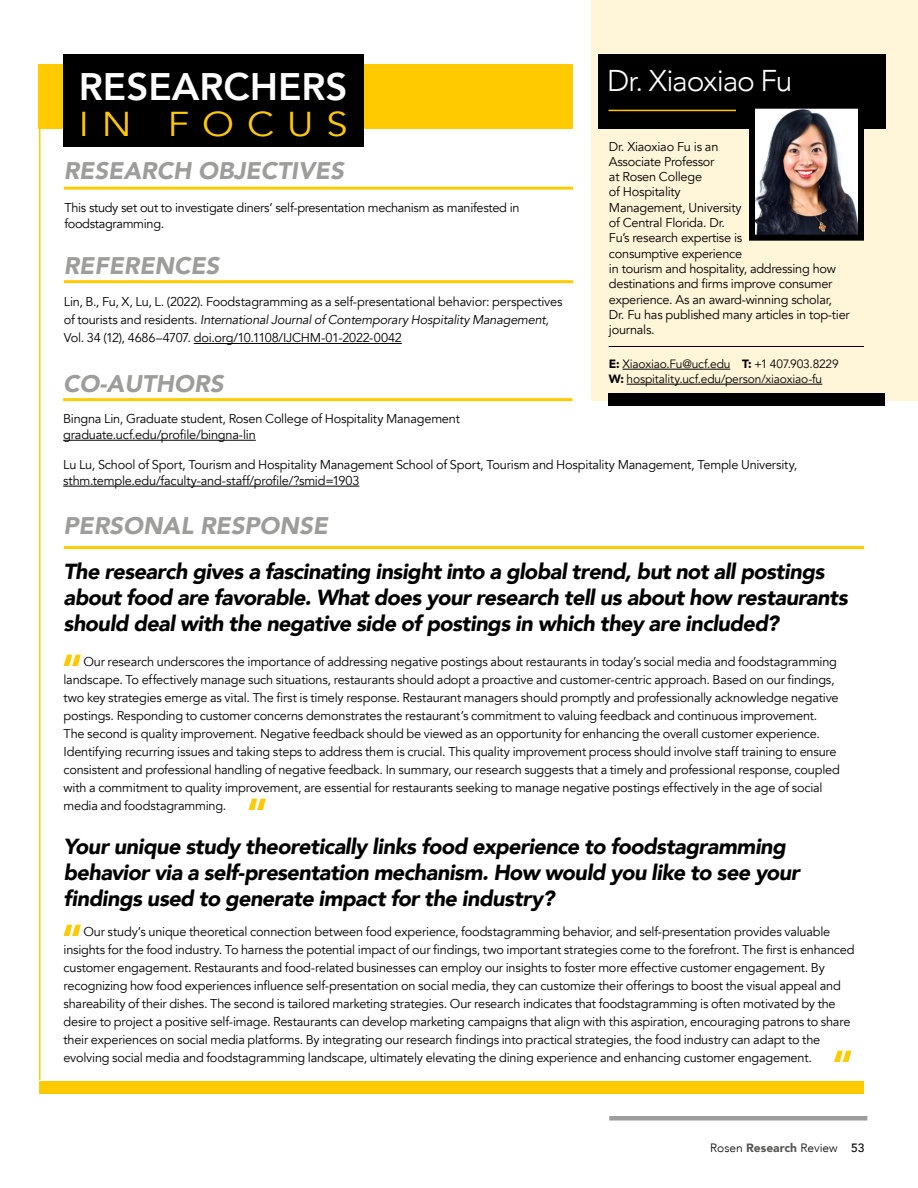
<style>
.page{position:relative;width:918px;height:1188px;background:#fff}
.page>*{position:absolute;margin:0;border:0;box-sizing:border-box;transform-origin:0 0}
.t1{font:800 38.25px "Avenir";color:#fff}
.t2{font:34.5px "Avenir";letter-spacing:.34em;color:#ffca00;scale:1.11 1}
.Subtitle{font:300 30px "Avenir";letter-spacing:-.035em;color:#fff}
.t3{font:italic 900 24px "Avenir";color:#9d9d9c}
.Q_A_Question{font:italic 900 21.75px/26.1px "Avenir";letter-spacing:-.025em;color:#000}
.Q_A_Body_Text{font:12.75px/18px "Avenir";letter-spacing:-.015em;color:#000}
.Detail_Body_Text{font:12.75px/15.3px "Avenir";letter-spacing:-.02em;color:#000}
.t4{font:12px "Avenir";letter-spacing:-.015em;color:#000}
.t5{font:300 12px "Avenir";color:#000}
.s1{font-style:italic}
.s2{font-weight:900}
.s3{font-weight:900;color:#575756}
.s4{font-weight:500}
</style>
<div class="page">
<hr style="left:609px;top:1116px;width:258px;height:4px;background:#9d9d9c">
<div style="left:591px;top:0;width:327px;height:400px;background:#fff5d8"></div>
<hr style="left:64px;top:280px;width:509px;height:3px;background:#ffca00">
<hr style="left:63px;top:398px;width:510px;height:3px;background:#ffca00">
<hr style="left:64px;top:187px;width:509px;height:3px;background:#ffca00">
<hr style="left:194px;top:343px;width:208px;height:1px;background:#000">
<hr style="left:63px;top:440px;width:193px;height:1px;background:#000">
<hr style="left:63px;top:486px;width:296px;height:1px;background:#000">
<hr style="left:64px;top:546px;width:800px;height:3px;background:#ffca00">
<svg style="left:63px;top:655px;width:18px;height:11px"></svg>
<svg style="left:248px;top:799px;width:18px;height:11px"></svg>
<svg style="left:63px;top:925px;width:18px;height:11px"></svg>
<svg style="left:834px;top:1051px;width:17px;height:11px"></svg>
<hr style="left:39px;top:64px;width:2px;height:1016px;background:#ffca00">
<div style="left:39px;top:64px;width:534px;height:64px;background:#ffca00"></div>
<div style="left:39px;top:1081px;width:825px;height:13px;background:#ffca00"></div>
<div style="left:609px;top:393px;width:276px;height:13px;background:#000"></div>
<div style="left:598px;top:54px;width:287px;height:74px;background:#000"></div>
<hr style="left:623px;top:369px;width:107px;height:1px;background:#000">
<hr style="left:627px;top:384px;width:195px;height:1px;background:#000">
<img style="left:756px;top:110px;width:101px;height:124px">
<div style="left:749px;top:103px;width:115px;height:138px;border:6px solid #000"></div>
<hr style="left:609px;top:346px;width:255px;height:1px;background:#000">
<hr style="left:609px;top:110px;width:127px;height:1px;background:#ffca00">
<div style="left:63px;top:54px;width:300px;height:93px;background:#000"></div>
<p class="t1" style="left:79px;top:52px;width:270px">RESEARCHERS</p>
<p class="Subtitle" style="left:607px;top:63px;width:187px">Dr. Xiaoxiao Fu</p>
<p class="t2" style="left:79px;top:103px;width:244px">IN FOCUS</p>
<p class="t3" style="left:64px;top:151px;width:282px">RESEARCH OBJECTIVES</p>
<p class="Detail_Body_Text" style="left:64px;top:201px;width:457px">This study set out to investigate diners’ self-presentation mechanism as manifested in foodstagramming.</p>
<p class="t3" style="left:64px;top:246px;width:157px">REFERENCES</p>
<p class="Q_A_Body_Text" style="left:64px;top:293px;width:500px">Lin, B., Fu, X, Lu, L. (2022). Foodstagramming as a self-presentational behavior: perspectives of tourists and residents. <span class="s1">International Journal of Contemporary Hospitality Management,<br></span>Vol. 34 (12), 4686–4707. doi.org/10.1108/IJCHM-01-2022-0042</p>
<p class="t3" style="left:63px;top:364px;width:162px">CO-AUTHORS</p>
<p class="Detail_Body_Text" style="left:609px;top:139px;width:242px">Dr. Xiaoxiao Fu is an<br>Associate Professor<br>at Rosen College<br>of Hospitality<br>Management, University<br>of Central Florida. Dr.<br>Fu’s research expertise is<br>consumptive experience<br>in tourism and hospitality, addressing how destinations and firms improve consumer experience. As an award-winning scholar,<br>Dr. Fu has published many articles in top-tier journals.</p>
<p class="t4" style="left:609px;top:356px;width:231px"><span class="s2">E:</span> Xiaoxiao.Fu@ucf.edu <span class="s2">T:</span> +1 407.903.8229</p>
<p class="t4" style="left:609px;top:371px;width:215px"><span class="s2">W:</span> hospitality.ucf.edu/person/xiaoxiao-fu</p>
<p class="Q_A_Body_Text" style="left:63px;top:412px;width:398px;line-height:15.3px">Bingna Lin, Graduate student, Rosen College of Hospitality Management graduate.ucf.edu/profile/bingna-lin</p>
<p class="Q_A_Body_Text" style="left:63px;top:456px;width:736px">Lu Lu, School of Sport, Tourism and Hospitality Management School of Sport, Tourism and Hospitality Management, Temple University,</p>
<p class="Q_A_Body_Text" style="left:63px;top:471px;width:298px">sthm.temple.edu/faculty-and-staff/profile/?smid=1903</p>
<p class="t3" style="left:63px;top:505px;width:266px">PERSONAL RESPONSE</p>
<p class="Q_A_Question" style="left:63px;top:558px;width:786px">The research gives a fascinating insight into a global trend, but not all postings about food are favorable. What does your research tell us about how restaurants should deal with the negative side of postings in which they are included?</p>
<p class="Q_A_Body_Text" style="left:63px;top:653px;width:778px;text-indent:20px">Our research underscores the importance of addressing negative postings about restaurants in today’s social media and foodstagramming landscape. To effectively manage such situations, restaurants should adopt a proactive and customer-centric approach. Based on our findings, two key strategies emerge as vital. The first is timely response. Restaurant managers should promptly and professionally acknowledge negative postings. Responding to customer concerns demonstrates the restaurant’s commitment to valuing feedback and continuous improvement.<br>The second is quality improvement. Negative feedback should be viewed as an opportunity for enhancing the overall customer experience.<br>Identifying recurring issues and taking steps to address them is crucial. This quality improvement process should involve staff training to ensure consistent and professional handling of negative feedback. In summary, our research suggests that a timely and professional response, coupled with a commitment to quality improvement, are essential for restaurants seeking to manage negative postings effectively in the age of social media and foodstagramming.</p>
<p class="Q_A_Question" style="left:63px;top:833px;width:738px">Your unique study theoretically links food experience to foodstagramming behavior via a self-presentation mechanism. How would you like to see your findings used to generate impact for the industry?</p>
<p class="Q_A_Body_Text" style="left:63px;top:923px;width:793px;text-indent:20px">Our study’s unique theoretical connection between food experience, foodstagramming behavior, and self-presentation provides valuable insights for the food industry. To harness the potential impact of our findings, two important strategies come to the forefront. The first is enhanced customer engagement. Restaurants and food-related businesses can employ our insights to foster more effective customer engagement. By recognizing how food experiences influence self-presentation on social media, they can customize their offerings to boost the visual appeal and shareability of their dishes. The second is tailored marketing strategies. Our research indicates that foodstagramming is often motivated by the desire to project a positive self-image. Restaurants can develop marketing campaigns that align with this aspiration, encouraging patrons to share their experiences on social media platforms. By integrating our research findings into practical strategies, the food industry can adapt to the evolving social media and foodstagramming landscape, ultimately elevating the dining experience and enhancing customer engagement.</p>
<p class="t5" style="left:710px;top:1141px;width:156px">Rosen <span class="s3">Research</span> Review <span class="s4">53</span></p>
</div>
